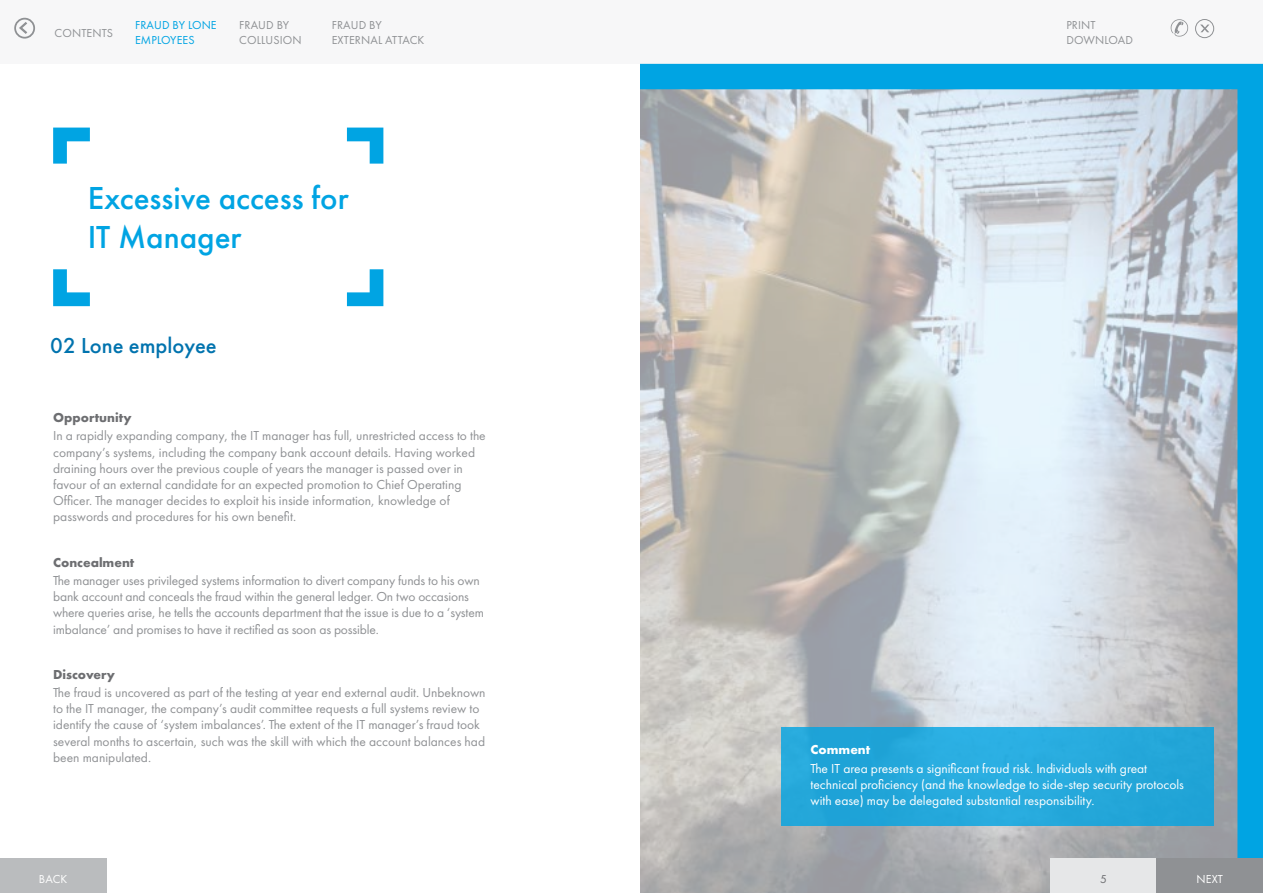
<style>
.page{position:relative;width:1263px;height:893px;background:#fff}
.page>*{position:absolute;margin:0;border:0;box-sizing:border-box;transform-origin:0 0}
.t1{font:500 33px/39.6px "Futura PT";color:#00a4e3}
.t2{font:500 22.5px "Futura PT";color:#0073ae}
.t3{font:13.5px/16.2px "Futura PT";color:#8f9194}
.t4{font:13.5px/16.2px "Futura PT";color:#fff}
.t5{font:700 13.5px "Futura PT";color:#6d6e71}
.t6{font:700 13.5px "Futura PT";color:#fff}
.t7{font:12px/15px "Futura PT";letter-spacing:.01em;color:#8f9194}
.t8{font:12px/15px "Futura PT";letter-spacing:.01em;color:#00a4e3}
.t9{font:12px "Futura PT";letter-spacing:.01em;color:#fff}
.t10{font:12px "Futura PT";color:#6d6e71}
</style>
<div class="page">
<svg style="left:640px;top:64px;width:623px;height:809px;background:#b6c6cc"></svg>
<div style="left:0;top:0;width:1263px;height:64px;background:#f7f7f8"></div>
<div style="left:1050px;top:859px;width:213px;height:34px;background:#e6e7e8"></div>
<div style="left:0;top:859px;width:106px;height:34px;background:#babcbe"></div>
<div style="left:1157px;top:859px;width:106px;height:34px;background:#8f9194"></div>
<svg style="left:347px;top:128px;width:36px;height:36px"></svg>
<svg style="left:347px;top:269px;width:36px;height:37px"></svg>
<svg style="left:53px;top:269px;width:37px;height:37px"></svg>
<svg style="left:53px;top:128px;width:37px;height:36px"></svg>
<div style="left:782px;top:727px;width:432px;height:99px;background:#25a8da"></div>
<svg style="left:19px;top:22px;width:8px;height:12px"></svg>
<div style="left:14px;top:18px;width:21px;height:21px;border:2px solid #8f9194;border-radius:50%"></div>
<svg style="left:1171px;top:19px;width:17px;height:18px"></svg>
<div style="left:1195px;top:19px;width:19px;height:19px;border:1px solid #8f9194;border-radius:50%"></div>
<svg style="left:1200px;top:25px;width:9px;height:7px"></svg>
<p class="t7" style="left:55px;top:25px;width:60px">CONTENTS</p>
<p class="t8" style="left:135px;top:18px;width:83px">FRAUD BY LONE<br>EMPLOYEES</p>
<p class="t7" style="left:239px;top:18px;width:64px">FRAUD BY<br>COLLUSION</p>
<p class="t7" style="left:332px;top:18px;width:94px">FRAUD BY<br>EXTERNAL ATTACK</p>
<p class="t7" style="left:1066px;top:18px;width:68px">PRINT<br>DOWNLOAD</p>
<h1 class="t1" style="left:88px;top:178px;width:262px">Excessive access for<br>IT Manager</h1>
<h2 class="t2" style="left:50px;top:332px;width:168px">02 Lone employee</h2>
<p class="t5" style="left:53px;top:409px;width:80px">Opportunity</p>
<p class="t3" style="left:53px;top:428px;width:434px">In a rapidly expanding company, the IT manager has full, unrestricted access to the company’s systems, including the company bank account details. Having worked draining hours over the previous couple of years the manager is passed over in favour of an external candidate for an expected promotion to Chief Operating Officer. The manager decides to exploit his inside information, knowledge of passwords and procedures for his own benefit.</p>
<p class="t5" style="left:53px;top:553px;width:83px">Concealment</p>
<p class="t3" style="left:53px;top:572px;width:432px">The manager uses privileged systems information to divert company funds to his own bank account and conceals the fraud within the general ledger. On two occasions where queries arise, he tells the accounts department that the issue is due to a ‘system imbalance’ and promises to have it rectified as soon as possible.</p>
<p class="t5" style="left:53px;top:665px;width:63px">Discovery</p>
<p class="t3" style="left:53px;top:684px;width:434px">The fraud is uncovered as part of the testing at year end external audit. Unbeknown to the IT manager, the company’s audit committee requests a full systems review to identify the cause of ‘system imbalances’. The extent of the IT manager’s fraud took several months to ascertain, such was the skill with which the account balances had been manipulated.</p>
<p class="t6" style="left:810px;top:741px;width:61px">Comment</p>
<p class="t4" style="left:810px;top:760px;width:375px">The IT area presents a significant fraud risk. Individuals with great technical proficiency (and the knowledge to side-step security protocols with ease) may be delegated substantial responsibility.</p>
<p class="t9" style="left:39px;top:872px;width:30px">BACK</p>
<p class="t10" style="left:1100px;top:872px;width:8px">5</p>
<p class="t9" style="left:1196px;top:872px;width:28px">NEXT</p>
</div>
